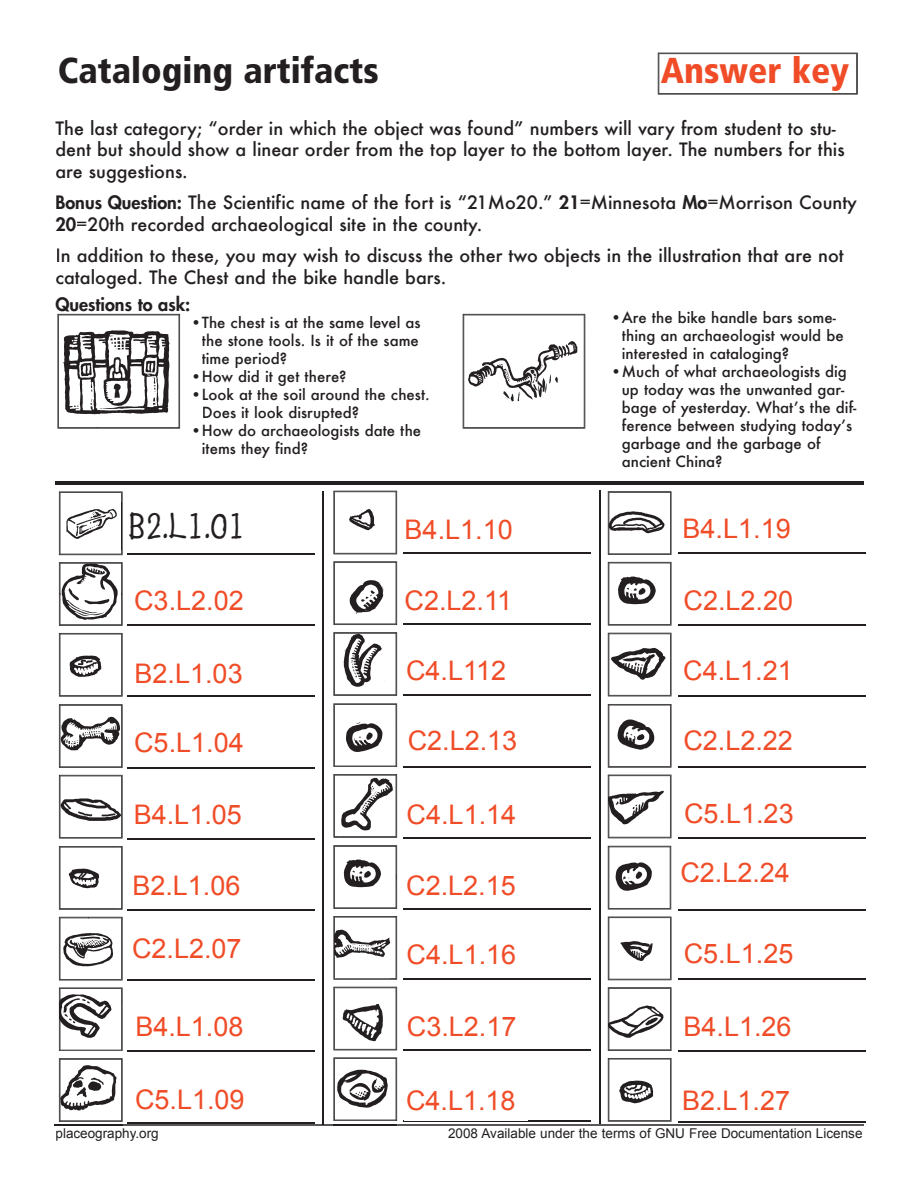
<style>
.page{position:relative;width:918px;height:1188px;background:#fff}
.page>*{position:absolute;margin:0;border:0;box-sizing:border-box;transform-origin:0 0}
.t1{font:900 condensed 36px "Frutiger";color:#231f20}
.t2{font:900 condensed 36px "Frutiger";color:#f04c27}
.t3{font:700 36px "Lemonade ICG";color:#231f20}
.t4{font:27px "Arial";color:#f04c27}
.t5{font:500 18px/21.6px "Futura";color:#231f20}
.t6{font:800 18px "Futura";color:#231f20}
.t7{font:500 15px/18px "Futura";color:#231f20}
.t8{font:13.5px "Arial";color:#231f20}
.s1{font-weight:800}
</style>
<div class="page">
<hr style="left:55px;top:481px;width:809px;height:3px;background:#231f20">
<hr style="left:127px;top:553px;width:188px;height:2px;background:#231f20">
<hr style="left:127px;top:624px;width:188px;height:2px;background:#231f20">
<hr style="left:127px;top:696px;width:188px;height:1px;background:#231f20">
<hr style="left:127px;top:767px;width:188px;height:2px;background:#231f20">
<hr style="left:127px;top:838px;width:188px;height:2px;background:#231f20">
<hr style="left:127px;top:910px;width:188px;height:1px;background:#231f20">
<hr style="left:127px;top:979px;width:188px;height:2px;background:#231f20">
<hr style="left:127px;top:1051px;width:188px;height:1px;background:#231f20">
<hr style="left:127px;top:1122px;width:188px;height:1px;background:#231f20">
<hr style="left:403px;top:552px;width:188px;height:2px;background:#231f20">
<hr style="left:403px;top:623px;width:188px;height:2px;background:#231f20">
<hr style="left:403px;top:695px;width:188px;height:1px;background:#231f20">
<hr style="left:403px;top:766px;width:188px;height:1px;background:#231f20">
<hr style="left:403px;top:837px;width:188px;height:2px;background:#231f20">
<hr style="left:403px;top:908px;width:188px;height:2px;background:#231f20">
<hr style="left:403px;top:978px;width:188px;height:2px;background:#231f20">
<hr style="left:403px;top:1049px;width:188px;height:2px;background:#231f20">
<hr style="left:403px;top:1121px;width:188px;height:1px;background:#231f20">
<hr style="left:678px;top:553px;width:187px;height:1px;background:#231f20">
<hr style="left:678px;top:624px;width:187px;height:1px;background:#231f20">
<hr style="left:678px;top:695px;width:187px;height:2px;background:#231f20">
<hr style="left:678px;top:766px;width:187px;height:2px;background:#231f20">
<hr style="left:678px;top:838px;width:187px;height:1px;background:#231f20">
<hr style="left:678px;top:909px;width:187px;height:1px;background:#231f20">
<hr style="left:678px;top:979px;width:187px;height:1px;background:#231f20">
<hr style="left:678px;top:1050px;width:187px;height:2px;background:#231f20">
<hr style="left:678px;top:1121px;width:187px;height:2px;background:#231f20">
<hr style="left:323px;top:491px;width:1px;height:633px;background:#231f20">
<hr style="left:599px;top:491px;width:2px;height:633px;background:#231f20">
<svg style="left:658px;top:53px;width:200px;height:42px"></svg>
<svg style="left:57px;top:314px;width:123px;height:115px"></svg>
<img style="left:58px;top:324px;width:39px;height:104px">
<img style="left:97px;top:376px;width:79px;height:52px">
<svg style="left:463px;top:314px;width:122px;height:115px"></svg>
<img style="left:463px;top:335px;width:41px;height:71px">
<img style="left:544px;top:335px;width:41px;height:71px">
<svg style="left:608px;top:491px;width:64px;height:64px"></svg>
<svg style="left:608px;top:562px;width:64px;height:64px"></svg>
<svg style="left:608px;top:633px;width:64px;height:63px"></svg>
<svg style="left:608px;top:704px;width:64px;height:64px"></svg>
<svg style="left:608px;top:775px;width:63px;height:63px"></svg>
<svg style="left:608px;top:846px;width:63px;height:63px"></svg>
<svg style="left:608px;top:917px;width:64px;height:63px"></svg>
<svg style="left:608px;top:987px;width:64px;height:64px"></svg>
<svg style="left:608px;top:1058px;width:64px;height:64px"></svg>
<svg style="left:333px;top:491px;width:64px;height:63px"></svg>
<svg style="left:333px;top:561px;width:64px;height:64px"></svg>
<svg style="left:333px;top:632px;width:64px;height:64px"></svg>
<svg style="left:333px;top:703px;width:64px;height:64px"></svg>
<svg style="left:333px;top:774px;width:64px;height:64px"></svg>
<svg style="left:333px;top:845px;width:64px;height:64px"></svg>
<svg style="left:333px;top:916px;width:64px;height:64px"></svg>
<svg style="left:333px;top:986px;width:64px;height:1px"></svg>
<svg style="left:333px;top:987px;width:64px;height:63px"></svg>
<svg style="left:333px;top:1057px;width:64px;height:64px"></svg>
<svg style="left:59px;top:491px;width:64px;height:64px"></svg>
<svg style="left:59px;top:562px;width:64px;height:64px"></svg>
<svg style="left:59px;top:633px;width:64px;height:64px"></svg>
<svg style="left:59px;top:704px;width:64px;height:64px"></svg>
<svg style="left:59px;top:774px;width:64px;height:1px"></svg>
<svg style="left:59px;top:775px;width:64px;height:64px"></svg>
<svg style="left:59px;top:846px;width:64px;height:64px"></svg>
<svg style="left:59px;top:916px;width:64px;height:1px"></svg>
<svg style="left:59px;top:917px;width:64px;height:63px"></svg>
<svg style="left:59px;top:987px;width:64px;height:1px"></svg>
<svg style="left:59px;top:988px;width:64px;height:63px"></svg>
<hr style="left:397px;top:1124px;width:467px;height:2px;background:#231f20">
<hr style="left:123px;top:1124px;width:210px;height:2px;background:#231f20">
<hr style="left:333px;top:1124px;width:64px;height:2px;background:#231f20">
<svg style="left:54px;top:1058px;width:69px;height:68px"></svg>
<hr style="left:59px;top:1124px;width:64px;height:2px;background:#231f20">
<h1 class="t1" style="left:58px;top:49px;width:322px">Cataloging artifacts</h1>
<h1 class="t2" style="left:661px;top:48px;width:190px">Answer key</h1>
<p class="t5" style="left:56px;top:117px;width:791px">The last category; “order in which the object was found” numbers will vary from student to stu&shy;dent but should show a linear order from the top layer to the bottom layer. The numbers for this are suggestions.</p>
<p class="t5" style="left:56px;top:192px;width:803px"><span class="s1">Bonus Question:</span> The Scientific name of the fort is “21Mo20.” <span class="s1">21</span>=Minnesota <span class="s1">Mo</span>=Morrison County<br><span class="s1">20</span>=20th recorded archaeological site in the county.</p>
<p class="t5" style="left:56px;top:245px;width:790px">In addition to these, you may wish to discuss the other two objects in the illustration that are not cataloged. The Chest and the bike handle bars.</p>
<p class="t6" style="left:56px;top:292px;width:137px">Questions to ask:</p>
<p class="t7" style="left:202px;top:314px;width:220px;text-indent:-11px">• The chest is at the same level as the stone tools. Is it of the same time period?</p>
<p class="t7" style="left:190px;top:368px;width:158px">•How did it get there?</p>
<p class="t7" style="left:202px;top:386px;width:229px;text-indent:-11px">• Look at the soil around the chest.<br>Does it look disrupted?</p>
<p class="t7" style="left:202px;top:422px;width:221px;text-indent:-11px">• How do archaeologists date the items they find?</p>
<p class="t7" style="left:622px;top:309px;width:223px;text-indent:-11px">• Are the bike handle bars some&shy;thing an archaeologist would be interested in cataloging?</p>
<p class="t7" style="left:622px;top:363px;width:236px;text-indent:-11px">• Much of what archaeologists dig up today was the unwanted gar&shy;bage of yesterday. Whatʼs the dif&shy;ference between studying todayʼs garbage and the garbage of ancient China?</p>
<h1 class="t3" style="left:129px;top:505px;width:118px">B2.L1.01</h1>
<h2 class="t4" style="left:405px;top:514px;width:110px">B4.L1.10</h2>
<h2 class="t4" style="left:683px;top:513px;width:110px">B4.L1.19</h2>
<h2 class="t4" style="left:134px;top:585px;width:111px">C3.L2.02</h2>
<h2 class="t4" style="left:405px;top:586px;width:109px">C2.L2.11</h2>
<h2 class="t4" style="left:684px;top:586px;width:111px">C2.L2.20</h2>
<h2 class="t4" style="left:135px;top:658px;width:110px">B2.L1.03</h2>
<h2 class="t4" style="left:406px;top:655px;width:102px">C4.L112</h2>
<h2 class="t4" style="left:683px;top:655px;width:111px">C4.L1.21</h2>
<h2 class="t4" style="left:134px;top:728px;width:111px">C5.L1.04</h2>
<h2 class="t4" style="left:408px;top:725px;width:111px">C2.L2.13</h2>
<h2 class="t4" style="left:683px;top:726px;width:111px">C2.L2.22</h2>
<h2 class="t4" style="left:134px;top:799px;width:110px">B4.L1.05</h2>
<h2 class="t4" style="left:407px;top:799px;width:111px">C4.L1.14</h2>
<h2 class="t4" style="left:684px;top:799px;width:111px">C5.L1.23</h2>
<h2 class="t4" style="left:132px;top:870px;width:110px">B2.L1.06</h2>
<h2 class="t4" style="left:406px;top:870px;width:111px">C2.L2.15</h2>
<h2 class="t4" style="left:680px;top:858px;width:111px">C2.L2.24</h2>
<h2 class="t4" style="left:132px;top:933px;width:111px">C2.L2.07</h2>
<h2 class="t4" style="left:407px;top:940px;width:111px">C4.L1.16</h2>
<h2 class="t4" style="left:684px;top:939px;width:111px">C5.L1.25</h2>
<h2 class="t4" style="left:407px;top:1011px;width:111px">C3.L2.17</h2>
<h2 class="t4" style="left:135px;top:1011px;width:110px">B4.L1.08</h2>
<h2 class="t4" style="left:684px;top:1011px;width:110px">B4.L1.26</h2>
<h2 class="t4" style="left:135px;top:1085px;width:111px">C5.L1.09</h2>
<h2 class="t4" style="left:406px;top:1085px;width:111px">C4.L1.18</h2>
<h2 class="t4" style="left:682px;top:1085px;width:110px">B2.L1.27</h2>
<p class="t8" style="left:56px;top:1126px;width:105px">placeography.org</p>
<p class="t8" style="left:448px;top:1126px;width:416px">2008 Available under the terms of GNU Free Documentation License</p>
</div>
